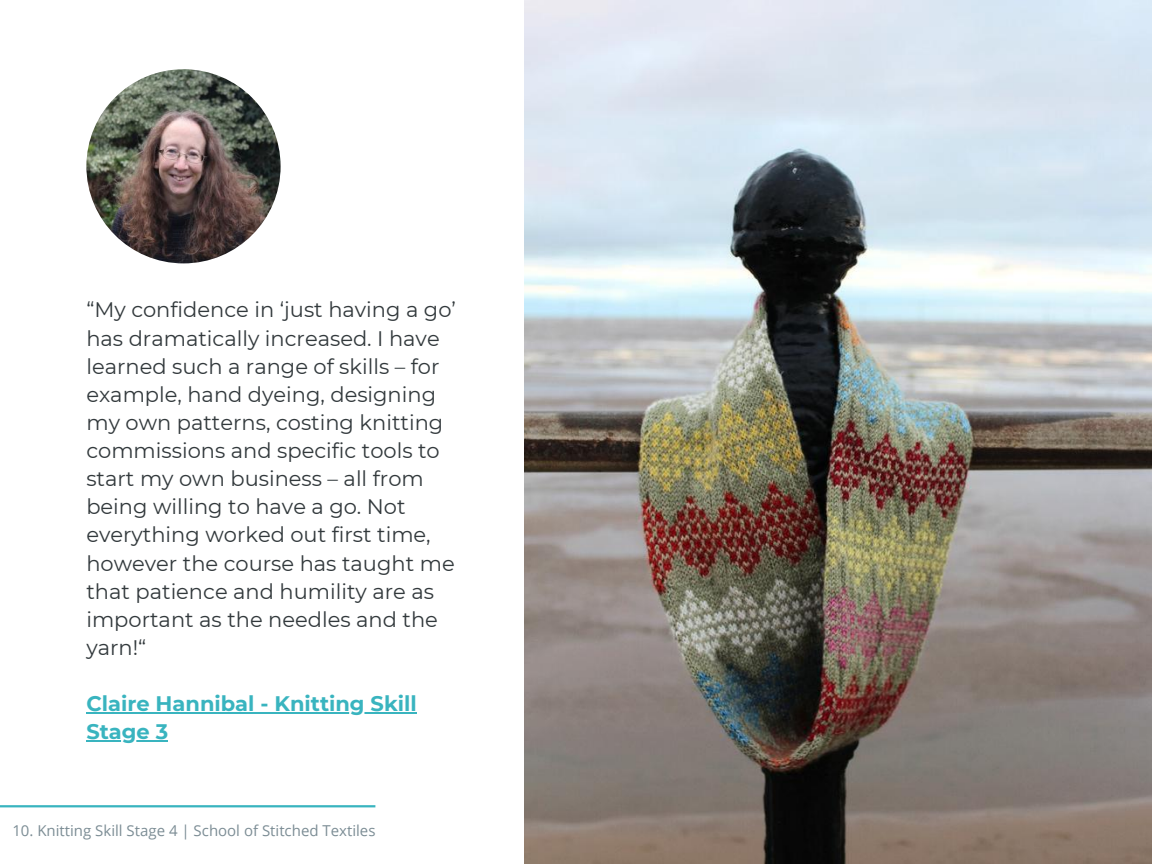
<style>
.page{position:relative;width:1152px;height:864px;background:#fff}
.page>*{position:absolute;margin:0;border:0;box-sizing:border-box;transform-origin:0 0}
.t1{font:21px/28.2px "Montserrat";color:#32393c}
.t2{font:700 21px/28.2px "Montserrat";color:#39b4bf}
.t3{font:15px "Open Sans";color:#7c8d95}
</style>
<div class="page">
<img style="left:525px;top:0;width:627px;height:864px">
<img style="left:86px;top:69px;width:195px;height:194px;border-radius:50%">
<hr style="left:86px;top:712px;width:331px;height:1px;background:#39b4bf">
<hr style="left:86px;top:740px;width:82px;height:2px;background:#39b4bf">
<hr style="left:0;top:805px;width:375px;height:2px;background:#39b4bf">
<p class="t1" style="left:86px;top:296px;width:371px">“My confidence in ‘just having a go’ has dramatically increased. I have learned such a range of skills – for example, hand dyeing, designing my own patterns, costing knitting commissions and specific tools to start my own business – all from being willing to have a go. Not everything worked out first time, however the course has taught me that patience and humility are as important as the needles and the yarn!“</p>
<p class="t2" style="left:86px;top:690px;width:332px">Claire Hannibal - Knitting Skill<br>Stage 3</p>
<p class="t3" style="left:12px;top:820px;width:365px">10. Knitting Skill Stage 4 | School of Stitched Textiles</p>
</div>
